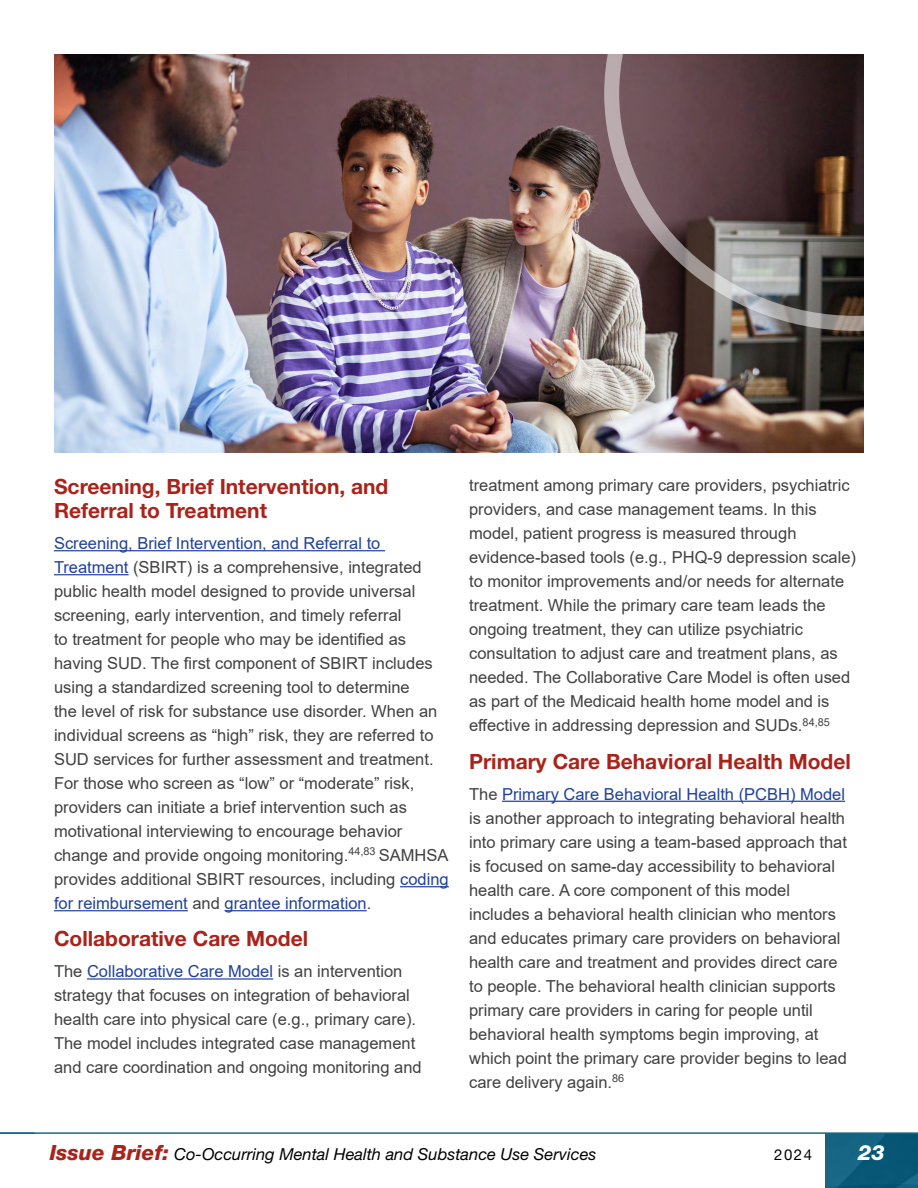
<style>
.page{position:relative;width:918px;height:1188px;background:#fff}
.page>*{position:absolute;margin:0;border:0;box-sizing:border-box;transform-origin:0 0}
.t1{font:700 21px/24px "Helvetica Neue LT Std";color:#aa231b}
.t2{font:italic 800 21px "Helvetica Neue LT Std";color:#fff}
.t3{font:16.5px "Arial";color:#414042}
.t4{font:16.5px/24px "Arial";color:#20419b}
.t5{font:italic 16.5px "Helvetica Neue LT Std";color:#000}
.t6{font:15px "Helvetica Neue LT Std";color:#000}
.t7{font:10.95px "Arial";color:#414042}
.s1{color:#414042}
.s2{color:#20419b}
.s3{font-weight:800;font-size:21px;color:#aa231b}
</style>
<div class="page">
<hr style="left:54px;top:550px;width:331px;height:1px;background:#20419b">
<hr style="left:54px;top:574px;width:75px;height:1px;background:#20419b">
<hr style="left:400px;top:886px;width:49px;height:1px;background:#20419b">
<hr style="left:54px;top:910px;width:134px;height:1px;background:#20419b">
<hr style="left:225px;top:910px;width:142px;height:1px;background:#20419b">
<hr style="left:87px;top:978px;width:186px;height:2px;background:#20419b">
<hr style="left:502px;top:801px;width:343px;height:1px;background:#20419b">
<img style="left:54px;top:54px;width:810px;height:398px">
<svg style="left:604px;top:54px;width:260px;height:277px;background:#604f4f"></svg>
<img style="left:825px;top:1134px;width:93px;height:54px">
<hr style="left:0;top:1132px;width:918px;height:2px;background:#1a6887">
<h4 class="t1" style="left:54px;top:474px;width:336px">Screening, Brief Intervention, and<br>Referral to Treatment</h4>
<p class="t4" style="left:54px;top:531px;width:369px">Screening, Brief Intervention, and Referral to<br>Treatment <span class="s1">(SBIRT) is a comprehensive, integrated</span></p>
<p class="t3" style="left:54px;top:580px;width:363px">public health model designed to provide universal</p>
<p class="t3" style="left:54px;top:604px;width:349px">screening, early intervention, and timely referral</p>
<p class="t3" style="left:54px;top:628px;width:354px">to treatment for people who may be identified as</p>
<p class="t3" style="left:54px;top:652px;width:380px">having SUD. The first component of SBIRT includes</p>
<p class="t3" style="left:54px;top:676px;width:357px">using a standardized screening tool to determine</p>
<p class="t3" style="left:54px;top:700px;width:385px">the level of risk for substance use disorder. When an</p>
<p class="t3" style="left:54px;top:724px;width:381px">individual screens as “high” risk, they are referred to</p>
<p class="t3" style="left:54px;top:748px;width:381px">SUD services for further assessment and treatment.</p>
<p class="t3" style="left:54px;top:772px;width:362px">For those who screen as “low” or “moderate” risk,</p>
<p class="t3" style="left:54px;top:796px;width:355px">providers can initiate a brief intervention such as</p>
<p class="t3" style="left:54px;top:820px;width:350px">motivational interviewing to encourage behavior</p>
<p class="t3" style="left:54px;top:844px;width:296px">change and provide ongoing monitoring.</p>
<p class="t7" style="left:348px;top:844px;width:29px">44,83</p>
<p class="t3" style="left:379px;top:844px;width:71px">SAMHSA</p>
<p class="t3" style="left:54px;top:868px;width:396px">provides additional SBIRT resources, including <span class="s2">coding</span></p>
<p class="t4" style="left:54px;top:891px;width:319px">for reimbursement <span class="s1">and</span> grantee information<span class="s1">.</span></p>
<h4 class="t1" style="left:54px;top:927px;width:256px">Collaborative Care Model</h4>
<p class="t4" style="left:54px;top:959px;width:350px"><span class="s1">The</span> Collaborative Care Model <span class="s1">is an intervention</span></p>
<p class="t3" style="left:54px;top:984px;width:357px">strategy that focuses on integration of behavioral</p>
<p class="t3" style="left:54px;top:1008px;width:364px">health care into physical care (e.g., primary care).</p>
<p class="t3" style="left:54px;top:1032px;width:363px">The model includes integrated case management</p>
<p class="t3" style="left:54px;top:1056px;width:369px">and care coordination and ongoing monitoring and</p>
<p class="t3" style="left:469px;top:474px;width:382px">treatment among primary care providers, psychiatric</p>
<p class="t3" style="left:469px;top:498px;width:349px">providers, and case management teams. In this</p>
<p class="t3" style="left:469px;top:522px;width:329px">model, patient progress is measured through</p>
<p class="t3" style="left:469px;top:546px;width:388px">evidence-based tools (e.g., PHQ-9 depression scale)</p>
<p class="t3" style="left:469px;top:570px;width:377px">to monitor improvements and/or needs for alternate</p>
<p class="t3" style="left:469px;top:594px;width:358px">treatment. While the primary care team leads the</p>
<p class="t3" style="left:469px;top:618px;width:335px">ongoing treatment, they can utilize psychiatric</p>
<p class="t3" style="left:469px;top:642px;width:370px">consultation to adjust care and treatment plans, as</p>
<p class="t3" style="left:469px;top:666px;width:383px">needed. The Collaborative Care Model is often used</p>
<p class="t3" style="left:469px;top:690px;width:362px">as part of the Medicaid health home model and is</p>
<p class="t3" style="left:469px;top:714px;width:335px">effective in addressing depression and SUDs.</p>
<p class="t7" style="left:803px;top:714px;width:29px">84,85</p>
<h4 class="t1" style="left:469px;top:749px;width:383px">Primary Care Behavioral Health Model</h4>
<p class="t4" style="left:469px;top:782px;width:377px"><span class="s1">The</span> Primary Care Behavioral Health (PCBH) Model</p>
<p class="t3" style="left:469px;top:806px;width:378px">is another approach to integrating behavioral health</p>
<p class="t3" style="left:469px;top:830px;width:379px">into primary care using a team-based approach that</p>
<p class="t3" style="left:469px;top:854px;width:367px">is focused on same-day accessibility to behavioral</p>
<p class="t3" style="left:469px;top:878px;width:323px">health care. A core component of this model</p>
<p class="t3" style="left:469px;top:902px;width:368px">includes a behavioral health clinician who mentors</p>
<p class="t3" style="left:469px;top:926px;width:373px">and educates primary care providers on behavioral</p>
<p class="t3" style="left:469px;top:950px;width:370px">health care and treatment and provides direct care</p>
<p class="t3" style="left:469px;top:974px;width:368px">to people. The behavioral health clinician supports</p>
<p class="t3" style="left:469px;top:998px;width:345px">primary care providers in caring for people until</p>
<p class="t3" style="left:469px;top:1022px;width:351px">behavioral health symptoms begin improving, at</p>
<p class="t3" style="left:469px;top:1046px;width:379px">which point the primary care provider begins to lead</p>
<p class="t3" style="left:469px;top:1070px;width:145px">care delivery again.</p>
<p class="t7" style="left:612px;top:1071px;width:14px">86</p>
<p class="t5" style="left:50px;top:1145px;width:548px"><span class="s3">Issue Brief:</span> Co-Occurring Mental Health and Substance Use Services</p>
<p class="t6" style="left:774px;top:1146px;width:39px">2024</p>
<p class="t2" style="left:858px;top:1140px;width:28px">23</p>
</div>
